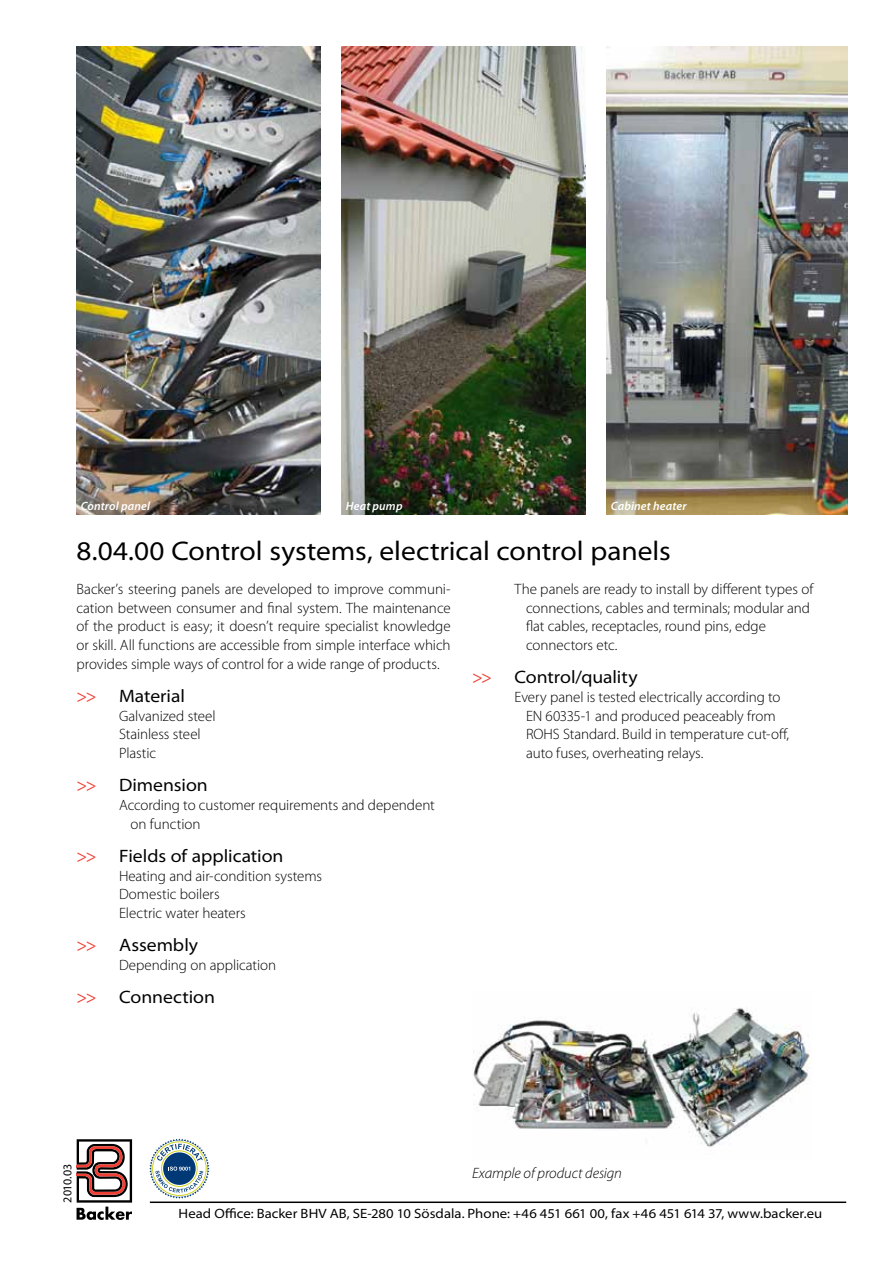
<style>
.page{position:relative;width:893px;height:1263px;background:#fff}
.page>*{position:absolute;margin:0;border:0;box-sizing:border-box;transform-origin:0 0}
.t1{font:semi-expanded 27px "Myriad Pro";color:#000}
.t2{font:semi-expanded 18px "Myriad Pro";color:#000}
.t3{font:semi-expanded 18px "Myriad Pro";color:#ef4135}
.t4{font:300 15px/18.8px "Myriad Pro";letter-spacing:-.005em;color:#000}
.t5{font:italic 300 15px "Myriad Pro";letter-spacing:-.005em;color:#000}
.t6{font:semi-expanded 13.5px "Myriad Pro";letter-spacing:.005em;color:#000}
.t7{font:italic 600 12px "Myriad Pro";letter-spacing:.015em;color:#fff}
.t8{font:12px "Myriad Pro";letter-spacing:-.02em;color:#000}
</style>
<div class="page">
<hr style="left:150px;top:1201px;width:696px;height:2px;background:#000">
<svg style="left:77px;top:1139px;width:55px;height:81px"></svg>
<svg style="left:149px;top:1138px;width:60px;height:60px"></svg>
<img style="left:77px;top:47px;width:243px;height:467px">
<img style="left:342px;top:47px;width:243px;height:467px">
<img style="left:607px;top:47px;width:240px;height:468px">
<img style="left:473px;top:1007px;width:338px;height:140px">
<p class="t7" style="left:81px;top:499px;width:71px">Control panel</p>
<p class="t7" style="left:346px;top:499px;width:58px">Heat pump</p>
<p class="t7" style="left:611px;top:499px;width:77px">Cabinet heater</p>
<h1 class="t1" style="left:77px;top:536px;width:596px">8.04.00 Control systems, electrical control panels</h1>
<p class="t4" style="left:526px;top:579px;width:289px;text-indent:-11px">The panels are ready to install by different types of connections, cables and terminals; modular and flat cables, receptacles, round pins, edge connectors etc.</p>
<p class="t3" style="left:472px;top:667px;width:21px">&gt;&gt;</p>
<p class="t2" style="left:514px;top:667px;width:125px">Control/quality</p>
<p class="t4" style="left:526px;top:687px;width:265px;text-indent:-11px">Every panel is tested electrically according to EN 60335-1 and produced peaceably from ROHS Standard. Build in temperature cut-off, auto fuses, overheating relays.</p>
<p class="t4" style="left:77px;top:579px;width:376px;text-align:justify">Backer’s steering panels are developed to improve communi&shy;cation between consumer and final system. The maintenance of the product is easy; it doesn’t require specialist knowledge or skill. All functions are accessible from simple interface which provides simple ways of control for a wide range of products.</p>
<p class="t3" style="left:77px;top:686px;width:21px">&gt;&gt;</p>
<p class="t2" style="left:119px;top:686px;width:67px">Material</p>
<p class="t4" style="left:119px;top:706px;width:98px">Galvanized steel<br>Stainless steel<br>Plastic</p>
<p class="t3" style="left:77px;top:775px;width:21px">&gt;&gt;</p>
<p class="t2" style="left:119px;top:775px;width:90px">Dimension</p>
<p class="t4" style="left:131px;top:795px;width:306px;text-indent:-11px">According to customer requirements and dependent on function</p>
<p class="t3" style="left:77px;top:846px;width:21px">&gt;&gt;</p>
<p class="t2" style="left:119px;top:846px;width:166px">Fields of application</p>
<p class="t4" style="left:119px;top:866px;width:205px">Heating and air-condition systems<br>Domestic boilers<br>Electric water heaters</p>
<p class="t3" style="left:77px;top:935px;width:21px">&gt;&gt;</p>
<p class="t2" style="left:119px;top:935px;width:81px">Assembly</p>
<p class="t4" style="left:119px;top:955px;width:159px">Depending on application</p>
<p class="t3" style="left:77px;top:987px;width:21px">&gt;&gt;</p>
<p class="t2" style="left:119px;top:987px;width:97px">Connection</p>
<p class="t8" style="left:60px;top:1202px;width:40px;rotate:-90deg">2010.03</p>
<p class="t5" style="left:472px;top:1163px;width:152px">Example of product design</p>
<p class="t6" style="left:179px;top:1206px;width:645px">Head Office: Backer BHV AB, SE-280 10 Sösdala. Phone: +46 451 661 00, fax +46 451 614 37, www.backer.eu</p>
</div>
